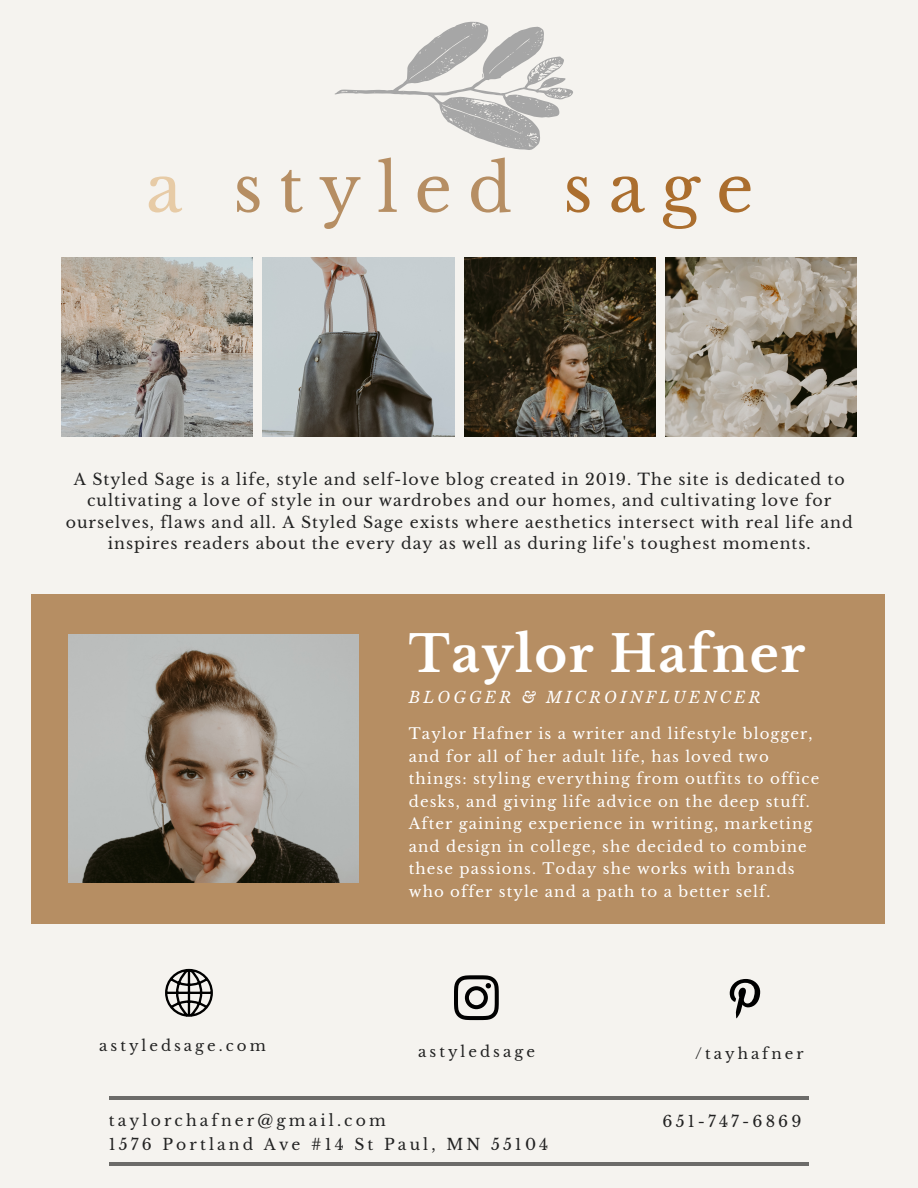
<style>
.page{position:relative;width:918px;height:1188px;background:#f5f3ef}
.page>*{position:absolute;margin:0;border:0;box-sizing:border-box;transform-origin:0 0}
.t1{font:65.55px "Libre Baskerville";letter-spacing:.245em;color:#b68e63}
.t2{font:700 49.8px "Libre Baskerville";letter-spacing:.03em;color:#fff}
.t3{font:15.75px/21.3px "Libre Baskerville";letter-spacing:.06em;color:#222;text-align:center}
.t4{font:15.6px/24.3px "Libre Baskerville";letter-spacing:.2em;color:#222}
.t5{font:italic 15.6px "Libre Baskerville";letter-spacing:.2em;color:#fff}
.t6{font:15px/22.5px "Libre Baskerville";letter-spacing:.07em;color:#fff}
.t7{font:15px "Libre Baskerville";letter-spacing:.2em;color:#222}
.s1{color:#e7cba6}
.s2{color:#ab6e2e}
</style>
<div class="page">
<img style="left:62px;top:258px;width:191px;height:179px">
<img style="left:263px;top:258px;width:191px;height:179px">
<img style="left:464px;top:258px;width:192px;height:179px">
<img style="left:666px;top:258px;width:191px;height:179px">
<div style="left:32px;top:594px;width:853px;height:330px;background:#b68e63"></div>
<img style="left:69px;top:634px;width:289px;height:249px">
<svg style="left:730px;top:979px;width:30px;height:39px"></svg>
<hr style="left:109px;top:1162px;width:700px;height:4px;background:#6c6b69">
<hr style="left:109px;top:1096px;width:700px;height:3px;background:#000">
<svg style="left:335px;top:22px;width:238px;height:128px"></svg>
<svg style="left:454px;top:975px;width:45px;height:45px"></svg>
<svg style="left:165px;top:969px;width:48px;height:48px"></svg>
<h1 class="t1" style="left:146px;top:148px;width:609px"><span class="s1">a</span> styled <span class="s2">sage</span></h1>
<p class="t3" style="left:66px;top:469px;width:788px">A Styled Sage is a life, style and self-love blog created in 2019. The site is dedicated to cultivating a love of style in our wardrobes and our homes, and cultivating love for ourselves, flaws and all. A Styled Sage exists where aesthetics intersect with real life and inspires readers about the every day as well as during life's toughest moments.</p>
<h2 class="t2" style="left:409px;top:623px;width:398px">Taylor Hafner</h2>
<p class="t5" style="left:409px;top:688px;width:353px">BLOGGER &amp; MICROINFLUENCER</p>
<p class="t7" style="left:99px;top:1036px;width:168px">astyledsage.com</p>
<p class="t6" style="left:409px;top:723px;width:412px">Taylor Hafner is a writer and lifestyle blogger, and for all of her adult life, has loved two things: styling everything from outfits to office desks, and giving life advice on the deep stuff.<br>After gaining experience in writing, marketing and design in college, she decided to combine these passions. Today she works with brands who offer style and a path to a better self.</p>
<p class="t7" style="left:418px;top:1043px;width:118px">astyledsage</p>
<p class="t7" style="left:695px;top:1044px;width:110px">/tayhafner</p>
<p class="t4" style="left:109px;top:1108px;width:441px">taylorchafner@gmail.com<br>1576 Portland Ave #14 St Paul, MN 55104</p>
<p class="t4" style="left:663px;top:1109px;width:140px">651-747-6869</p>
</div>
